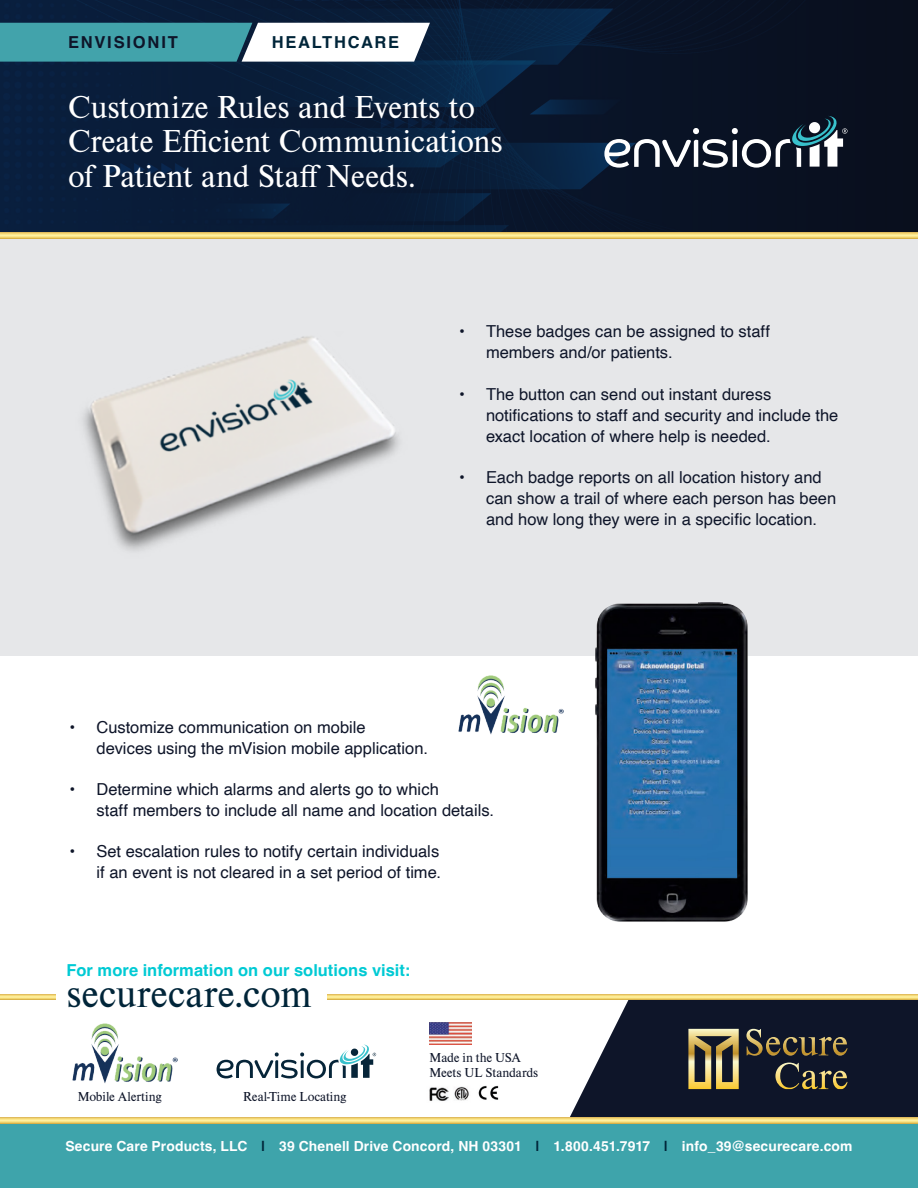
<style>
.page{position:relative;width:918px;height:1188px;background:#fff}
.page>*{position:absolute;margin:0;border:0;box-sizing:border-box;transform-origin:0 0}
.t1{font:40.5px "Nimbus Rom D";letter-spacing:-.005em;color:#002539}
.t2{font:33px "Nimbus Rom D";letter-spacing:-.005em;color:#fff}
.t3{font:16.5px/21px "Helvetica";color:#0e1529}
.t4{font:700 16.5px "Helvetica";color:#00cad4}
.t5{font:700 16.5px "Helvetica";letter-spacing:.11em;color:#0e1529}
.t6{font:700 16.5px "Helvetica";letter-spacing:.105em;color:#002539}
.t7{font:700 13.8px "Helvetica";letter-spacing:.01em;color:#fff}
.t8{font:13.5px "Nimbus Rom D";letter-spacing:-.01em;color:#0e1529}
.s1{color:#002539}
</style>
<div class="page">
<div style="left:0;top:235px;width:918px;height:421px;background:#e6e7e9"></div>
<svg style="left:217px;top:1045px;width:159px;height:33px"></svg>
<img style="left:72px;top:1023px;width:106px;height:60px">
<svg style="left:567px;top:1000px;width:351px;height:118px;background:#363942"></svg>
<svg style="left:0;top:0;width:918px;height:233px;background:#0a1a32"></svg>
<div style="left:0;top:1119px;width:918px;height:69px;background:#3ea4ab"></div>
<img style="left:0;top:1118px;width:918px;height:5px">
<img style="left:0;top:233px;width:918px;height:5px">
<svg style="left:0;top:23px;width:430px;height:39px"></svg>
<img style="left:429px;top:1085px;width:70px;height:16px">
<img style="left:430px;top:1023px;width:42px;height:22px">
<img style="left:327px;top:994px;width:591px;height:6px">
<img style="left:0;top:994px;width:55px;height:6px">
<svg style="left:604px;top:116px;width:244px;height:52px"></svg>
<img style="left:83px;top:336px;width:316px;height:215px">
<img style="left:595px;top:602px;width:153px;height:320px">
<img style="left:458px;top:675px;width:106px;height:60px">
<p class="t5" style="left:68px;top:32px;width:111px">ENVISIONIT</p>
<p class="t6" style="left:272px;top:32px;width:129px">HEALTHCARE</p>
<p class="t2" style="left:68px;top:85px;width:409px">Customize Rules and Events to</p>
<p class="t2" style="left:68px;top:120px;width:436px">Create Efficient Communications</p>
<p class="t2" style="left:68px;top:154px;width:349px">of Patient and Staff Needs.</p>
<p class="t3" style="left:486px;top:322px;width:286px;text-indent:-27px">• These badges can be assigned to staff members and/or patients.</p>
<p class="t3" style="left:486px;top:384px;width:354px;text-indent:-27px">• The button can send out instant duress notifications to staff and security and include the exact location of where help is needed.</p>
<p class="t3" style="left:486px;top:467px;width:352px;text-indent:-27px">• Each badge reports on all location history and can show a trail of where each person has been and how long they were in a specific location.</p>
<p class="t3" style="left:97px;top:717px;width:333px;text-indent:-27px">• Customize communication on mobile<br>devices using the mVision mobile application.</p>
<p class="t3" style="left:97px;top:779px;width:399px;text-indent:-27px">• Determine which alarms and alerts go to which<br>staff members to include all name and location details.</p>
<p class="t3" style="left:70px;top:842px;width:373px;text-align:right">• Set escalation rules to notify certain individuals if an event is not cleared in a set period of time.</p>
<p class="t4" style="left:67px;top:960px;width:345px">For more information on our solutions visit:</p>
<p class="t1" style="left:67px;top:967px;width:247px">securecare.com</p>
<p class="t8" style="left:78px;top:1087px;width:85px">Mobile Alerting</p>
<p class="t8" style="left:243px;top:1087px;width:105px">Real-Time Locating</p>
<p class="t8" style="left:430px;top:1048px;width:93px">Made in the USA</p>
<p class="t8" style="left:430px;top:1063px;width:110px">Meets UL Standards</p>
<p class="t7" style="left:65px;top:1138px;width:789px">Secure Care Products, LLC <span class="s1">|</span> 39 Chenell Drive Concord, NH 03301 <span class="s1">|</span> 1.800.451.7917 <span class="s1">|</span> info_39@securecare.com</p>
</div>
